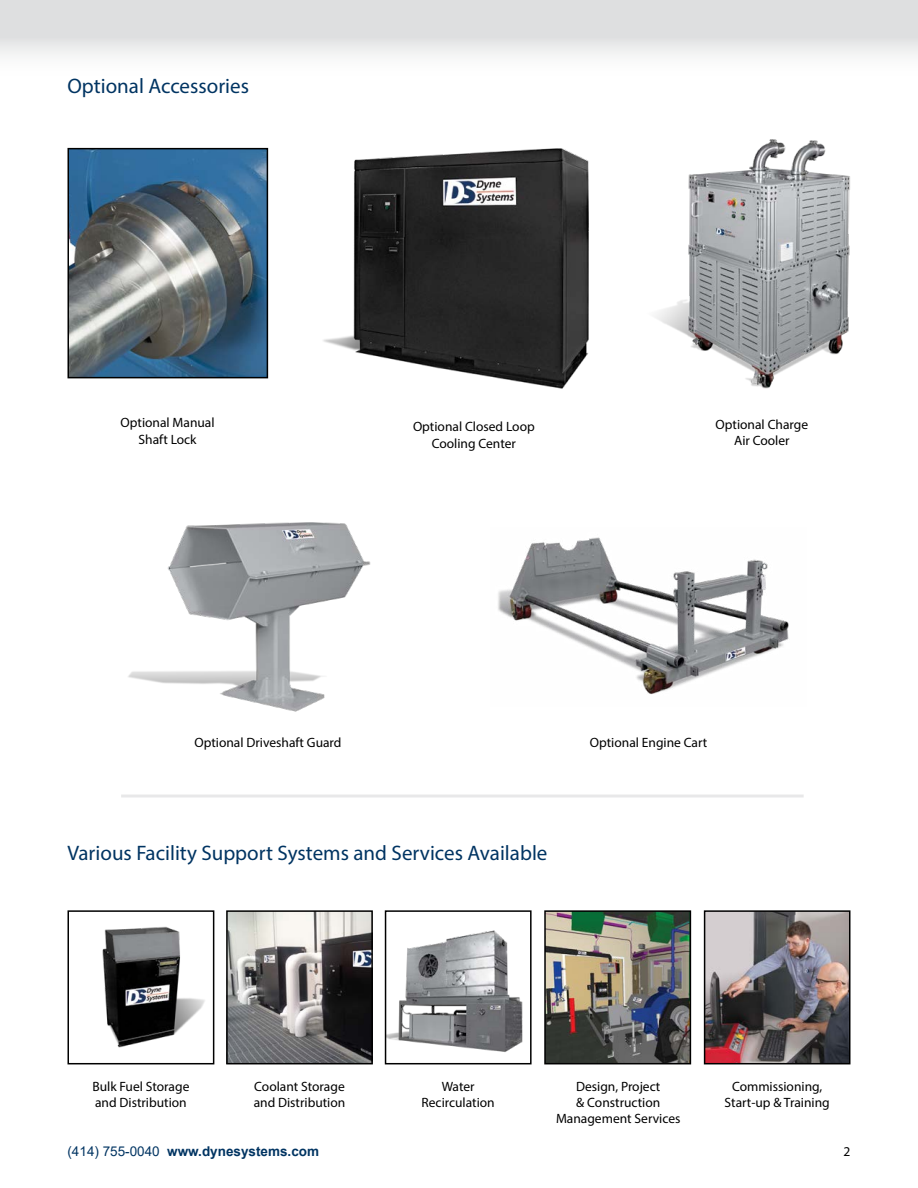
<style>
.page{position:relative;width:918px;height:1188px;background:#fff}
.page>*{position:absolute;margin:0;border:0;box-sizing:border-box;transform-origin:0 0}
.Sub_Heading{font:21px "Myriad Pro";color:#003462}
.t1{font:13.5px/16.2px "Myriad Pro";color:#000;text-align:center}
.t2{font:700 13.5px "Arial";color:#003462}
.s1{font-weight:400}
</style>
<div class="page">
<div style="left:0;top:0;width:918px;height:78px;background:linear-gradient(to bottom,#d4d6d7,#fdfefd)"></div>
<img style="left:71px;top:151px;width:194px;height:224px">
<div style="left:68px;top:148px;width:200px;height:230px;border:2px solid #000"></div>
<img style="left:498px;top:537px;width:291px;height:157px">
<img style="left:128px;top:522px;width:243px;height:190px">
<img style="left:655px;top:139px;width:195px;height:250px">
<img style="left:323px;top:148px;width:266px;height:241px">
<hr style="left:121px;top:795px;width:683px;height:3px;background:#2f3438">
<img style="left:547px;top:913px;width:141px;height:148px">
<div style="left:544px;top:910px;width:147px;height:154px;border:2px solid #000"></div>
<img style="left:229px;top:913px;width:141px;height:148px">
<div style="left:226px;top:910px;width:147px;height:154px;border:2px solid #000"></div>
<img style="left:707px;top:913px;width:140px;height:148px">
<div style="left:704px;top:910px;width:146px;height:154px;border:2px solid #000"></div>
<img style="left:102px;top:926px;width:103px;height:122px">
<div style="left:68px;top:910px;width:146px;height:154px;border:2px solid #000"></div>
<img style="left:388px;top:930px;width:135px;height:122px">
<div style="left:385px;top:910px;width:147px;height:154px;border:2px solid #000"></div>
<p class="Sub_Heading" style="left:68px;top:73px;width:183px">Optional Accessories</p>
<p class="t1" style="left:121px;top:415px;width:96px">Optional Manual</p>
<p class="t1" style="left:139px;top:431px;width:60px">Shaft Lock</p>
<p class="t1" style="left:413px;top:419px;width:123px">Optional Closed Loop</p>
<p class="t1" style="left:432px;top:435px;width:86px">Cooling Center</p>
<p class="t1" style="left:716px;top:416px;width:94px">Optional Charge</p>
<p class="t1" style="left:734px;top:432px;width:57px">Air Cooler</p>
<p class="t1" style="left:194px;top:735px;width:149px">Optional Driveshaft Guard</p>
<p class="t1" style="left:590px;top:735px;width:119px">Optional Engine Cart</p>
<p class="Sub_Heading" style="left:68px;top:840px;width:481px">Various Facility Support Systems and Services Available</p>
<p class="t1" style="left:92px;top:1078px;width:99px">Bulk Fuel Storage</p>
<p class="t1" style="left:95px;top:1094px;width:93px">and Distribution</p>
<p class="t1" style="left:254px;top:1078px;width:92px">Coolant Storage</p>
<p class="t1" style="left:254px;top:1094px;width:93px">and Distribution</p>
<p class="t1" style="left:442px;top:1078px;width:34px">Water</p>
<p class="t1" style="left:422px;top:1094px;width:75px">Recirculation</p>
<p class="t1" style="left:556px;top:1078px;width:126px">Design, Project<br>&amp; Construction<br>Management Services</p>
<p class="t1" style="left:732px;top:1078px;width:92px">Commissioning,</p>
<p class="t1" style="left:725px;top:1094px;width:107px">Start-up &amp; Training</p>
<p class="t2" style="left:68px;top:1142px;width:253px"><span class="s1">(414) 755-0040</span> www.dynesystems.com</p>
<p class="t1" style="left:844px;top:1143px;width:8px">2</p>
</div>
